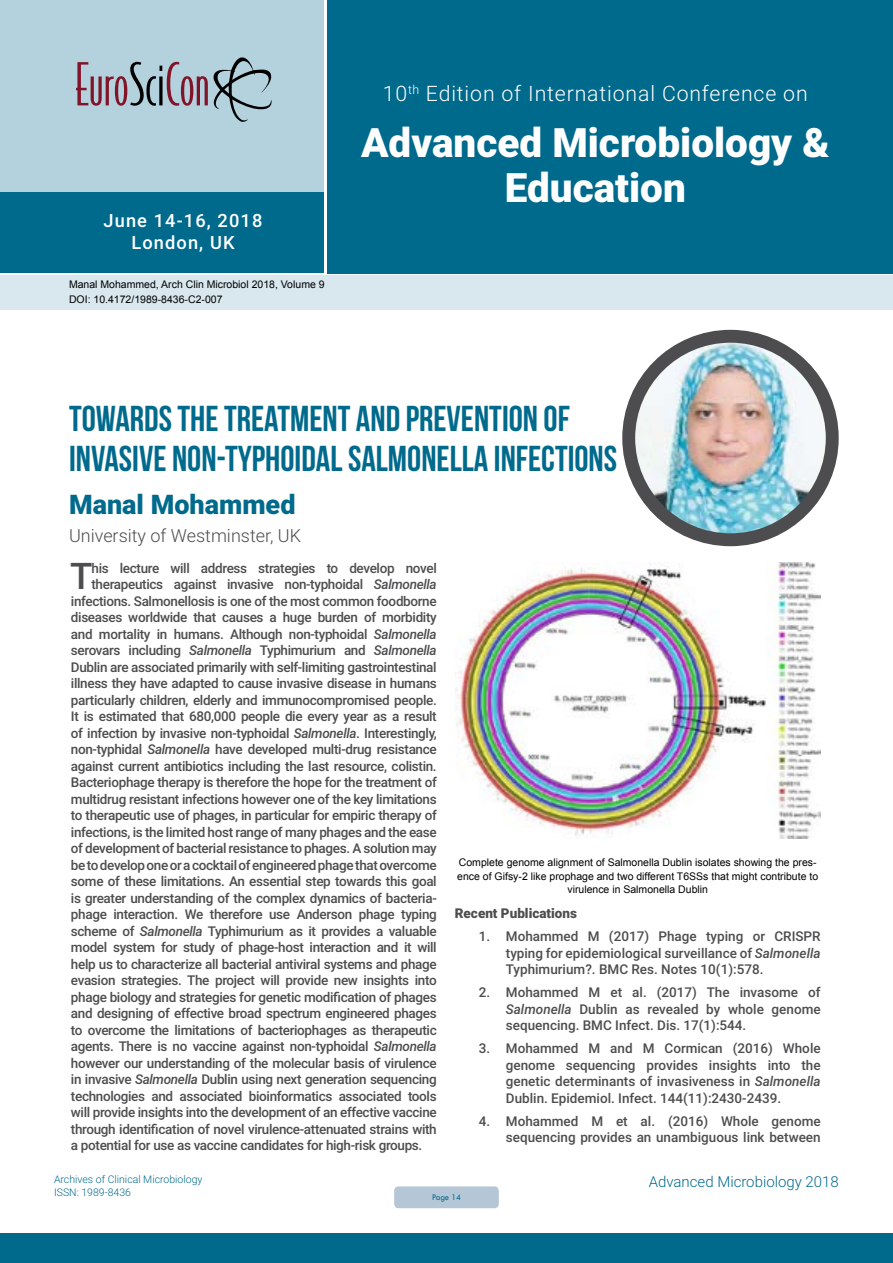
<style>
.page{position:relative;width:893px;height:1263px;background:#fff}
.page>*{position:absolute;margin:0;border:0;box-sizing:border-box;transform-origin:0 0}
.t1{font:900 40.5px/45px "Roboto";color:#fff;text-align:center}
.t2{font:500 36.75px "Roboto";color:#4d4d4f}
.t3{font:36px/39.6px "Bebas Neue";color:#006a8d}
.t4{font:900 27px "Roboto";color:#006a8d}
.t5{font:300 21.3px "Roboto";letter-spacing:.04em;color:#fff}
.t6{font:500 18.3px/21.9px "Roboto";letter-spacing:.06em;color:#fff;text-align:center}
.t7{font:300 18px "Roboto";color:#4d4d4f}
.t8{font:300 15px "Roboto";color:#006a8d}
.t9{font:500 13.5px/16.5px "Roboto";letter-spacing:-.025em;color:#4d4d4f;text-align:justify}
.t10{font:500 13.5px/16.5px "Roboto";color:#4d4d4f;text-align:right}
.t11{font:900 13.5px "Roboto";color:#4d4d4f}
.t12{font:10.5px/13.5px "Arial";color:#000;text-align:center}
.t13{font:300 10.5px/12.6px "Roboto";color:#006a8d}
.t14{font:9px "Tw Cen";letter-spacing:-.02em;color:#006a8d;scale:.95 1}
.s1{font-style:italic}
</style>
<div class="page">
<div style="left:0;top:0;width:323px;height:193px;background:#b3d2dd"></div>
<div style="left:1px;top:193px;width:323px;height:80px;background:#006a8d"></div>
<div style="left:327px;top:0;width:566px;height:273px;background:#006a8d"></div>
<div style="left:1px;top:275px;width:892px;height:35px;background:#d9e8ee"></div>
<svg style="left:76px;top:57px;width:196px;height:65px"></svg>
<div style="left:0;top:1233px;width:893px;height:30px;background:#006a8d"></div>
<div style="left:394px;top:1186px;width:105px;height:22px;background:#b5c7d6;border-radius:4px"></div>
<img style="left:629px;top:336px;width:203px;height:204px">
<div style="left:622px;top:330px;width:217px;height:216px;border:13px solid #4d4d4f;border-radius:50%"></div>
<img style="left:456px;top:563px;width:365px;height:275px">
<h3 class="t6" style="left:104px;top:209px;width:160px">June 14-16, 2018<br>London, UK</h3>
<p class="t12" style="left:69px;top:278px;width:257px;line-height:14.4px;text-align:left">Manal Mohammed, Arch Clin Microbiol 2018, Volume 9<br>DOI: 10.4172/1989-8436-C2-007</p>
<h3 class="t5" style="left:383px;top:78px;width:426px">10<sup>th</sup> Edition of International Conference on</h3>
<h1 class="t1" style="left:361px;top:118px;width:470px">Advanced Microbiology &amp;<br>Education</h1>
<h3 class="t3" style="left:69px;top:398px;width:550px">TOWARDS THE TREATMENT AND PREVENTION OF<br>INVASIVE NON-TYPHOIDAL SALMONELLA INFECTIONS</h3>
<h3 class="t4" style="left:69px;top:485px;width:228px">Manal Mohammed</h3>
<h3 class="t7" style="left:69px;top:522px;width:234px">University of Westminster, UK</h3>
<h2 class="t2" style="left:70px;top:551px;width:24px">T</h2>
<p class="t9" style="left:92px;top:559px;width:347px">his lecture will address strategies to develop novel</p>
<p class="t9" style="left:92px;top:576px;width:347px">therapeutics against invasive non-typhoidal <span class="s1">Salmonella</span></p>
<p class="t9" style="left:71px;top:592px;width:367px">infections. Salmonellosis is one of the most common foodborne</p>
<p class="t9" style="left:71px;top:609px;width:367px">diseases worldwide that causes a huge burden of morbidity</p>
<p class="t9" style="left:71px;top:625px;width:367px">and mortality in humans. Although non-typhoidal <span class="s1">Salmonella</span></p>
<p class="t9" style="left:71px;top:642px;width:367px">serovars including <span class="s1">Salmonella</span> Typhimurium and <span class="s1">Salmonella</span></p>
<p class="t9" style="left:71px;top:658px;width:367px">Dublin are associated primarily with self-limiting gastrointestinal</p>
<p class="t9" style="left:71px;top:675px;width:367px">illness they have adapted to cause invasive disease in humans</p>
<p class="t9" style="left:71px;top:691px;width:367px">particularly children, elderly and immunocompromised people.</p>
<p class="t9" style="left:71px;top:708px;width:367px">It is estimated that 680,000 people die every year as a result</p>
<p class="t9" style="left:71px;top:724px;width:367px">of infection by invasive non-typhoidal <span class="s1">Salmonella</span>. Interestingly,</p>
<p class="t9" style="left:71px;top:741px;width:367px">non-typhidal <span class="s1">Salmonella</span> have developed multi-drug resistance</p>
<p class="t9" style="left:71px;top:757px;width:367px">against current antibiotics including the last resource, colistin.</p>
<p class="t9" style="left:71px;top:774px;width:367px">Bacteriophage therapy is therefore the hope for the treatment of</p>
<p class="t9" style="left:71px;top:790px;width:367px">multidrug resistant infections however one of the key limitations</p>
<p class="t9" style="left:71px;top:807px;width:367px">to therapeutic use of phages, in particular for empiric therapy of</p>
<p class="t9" style="left:71px;top:823px;width:367px">infections, is the limited host range of many phages and the ease</p>
<p class="t9" style="left:71px;top:840px;width:367px">of development of bacterial resistance to phages. A solution may</p>
<p class="t9" style="left:71px;top:856px;width:367px">be to develop one or a cocktail of engineered phage that overcome</p>
<p class="t9" style="left:71px;top:873px;width:367px">some of these limitations. An essential step towards this goal</p>
<p class="t9" style="left:71px;top:889px;width:367px">is greater understanding of the complex dynamics of bacteria-</p>
<p class="t9" style="left:71px;top:906px;width:367px">phage interaction. We therefore use Anderson phage typing</p>
<p class="t9" style="left:71px;top:922px;width:367px">scheme of <span class="s1">Salmonella</span> Typhimurium as it provides a valuable</p>
<p class="t9" style="left:71px;top:939px;width:367px">model system for study of phage-host interaction and it will</p>
<p class="t9" style="left:71px;top:955px;width:367px">help us to characterize all bacterial antiviral systems and phage</p>
<p class="t9" style="left:71px;top:972px;width:367px">evasion strategies. The project will provide new insights into</p>
<p class="t9" style="left:71px;top:988px;width:367px">phage biology and strategies for genetic modification of phages</p>
<p class="t9" style="left:71px;top:1005px;width:367px">and designing of effective broad spectrum engineered phages</p>
<p class="t9" style="left:71px;top:1021px;width:367px">to overcome the limitations of bacteriophages as therapeutic</p>
<p class="t9" style="left:71px;top:1038px;width:367px">agents. There is no vaccine against non-typhoidal <span class="s1">Salmonella</span></p>
<p class="t9" style="left:71px;top:1054px;width:367px">however our understanding of the molecular basis of virulence</p>
<p class="t9" style="left:71px;top:1071px;width:367px">in invasive <span class="s1">Salmonella</span> Dublin using next generation sequencing</p>
<p class="t9" style="left:71px;top:1087px;width:367px">technologies and associated bioinformatics associated tools</p>
<p class="t9" style="left:71px;top:1104px;width:367px">will provide insights into the development of an effective vaccine</p>
<p class="t9" style="left:71px;top:1120px;width:367px">through identification of novel virulence-attenuated strains with</p>
<p class="t9" style="left:71px;top:1137px;width:353px">a potential for use as vaccine candidates for high-risk groups.</p>
<p class="t12" style="left:457px;top:856px;width:362px">Complete genome alignment of Salmonella Dublin isolates showing the pres&shy;ence of Gifsy-2 like prophage and two different T6SSs that might contribute to virulence in Salmonella Dublin</p>
<p class="t11" style="left:455px;top:904px;width:124px">Recent Publications</p>
<p class="t9" style="left:506px;top:928px;width:316px;text-indent:-27px">1. Mohammed M (2017) Phage typing or CRISPR typing for epidemiological surveillance of <span class="s1">Salmonella </span>Typhimurium?. BMC Res. Notes 10(1):578.</p>
<p class="t9" style="left:506px;top:984px;width:316px;text-indent:-27px">2. Mohammed M et al. (2017) The invasome of <span class="s1">Salmonella</span> Dublin as revealed by whole genome sequencing. BMC Infect. Dis. 17(1):544.</p>
<p class="t9" style="left:506px;top:1039px;width:316px;text-indent:-27px">3. Mohammed M and M Cormican (2016) Whole genome sequencing provides insights into the genetic determinants of invasiveness in <span class="s1">Salmonella </span>Dublin. Epidemiol. Infect. 144(11):2430-2439.</p>
<p class="t10" style="left:479px;top:1112px;width:343px">4. Mohammed M et al. (2016) Whole genome sequencing provides an unambiguous link between</p>
<p class="t13" style="left:54px;top:1173px;width:150px">Archives of Clinical Microbiology<br>ISSN: 1989-8436</p>
<p class="t14" style="left:432px;top:1192px;width:32px">Page 14</p>
<p class="t8" style="left:649px;top:1171px;width:192px">Advanced Microbiology 2018</p>
</div>
